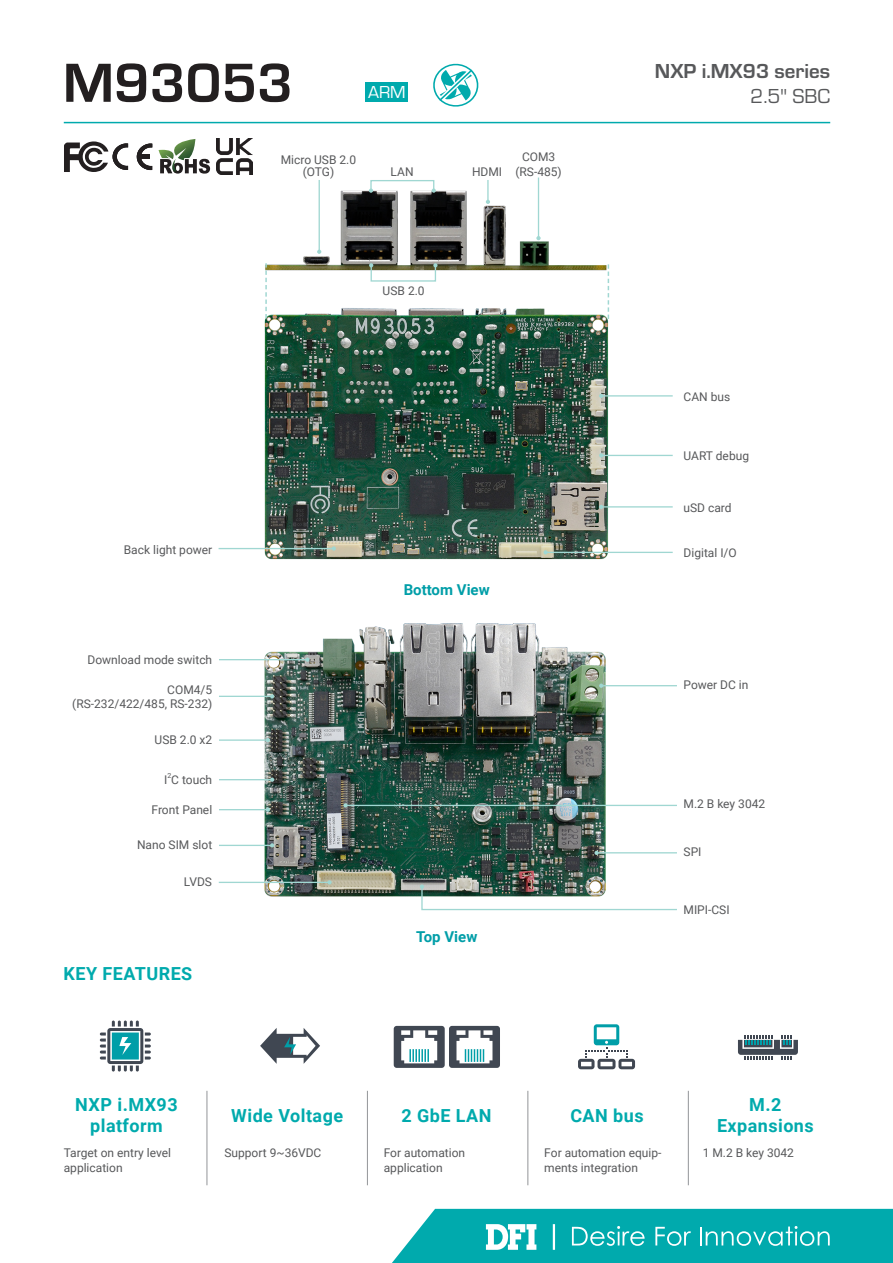
<style>
.page{position:relative;width:893px;height:1263px;background:#fff}
.page>*{position:absolute;margin:0;border:0;box-sizing:border-box;transform-origin:0 0}
.t1{font:700 57px "Eurostile";color:#231f20}
.t2{font:700 21px "Eurostile";color:#57585a}
.t3{font:21px "Eurostile";color:#57585a}
.t4{font:700 18px/21.6px "Roboto";letter-spacing:.025em;color:#00aaad;text-align:center}
.t5{font:18px "Eurostile";color:#fff}
.t6{font:700 15px "Roboto";color:#009ea8}
.t7{font:12px/14.4px "Roboto";color:#57585a}
.t8{font:7.05px "Roboto";color:#57585a}
</style>
<div class="page">
<img style="left:260px;top:624px;width:348px;height:273px">
<img style="left:258px;top:301px;width:357px;height:259px">
<img style="left:267px;top:189px;width:341px;height:81px">
<hr style="left:64px;top:122px;width:766px;height:1px;background:#00aaad">
<svg style="left:738px;top:1035px;width:60px;height:24px"></svg>
<svg style="left:578px;top:1024px;width:57px;height:45px"></svg>
<svg style="left:394px;top:1026px;width:106px;height:42px"></svg>
<svg style="left:260px;top:1028px;width:60px;height:36px"></svg>
<svg style="left:100px;top:1020px;width:51px;height:51px"></svg>
<svg style="left:392px;top:1209px;width:501px;height:54px;background:#1eb4b6"></svg>
<hr style="left:207px;top:1091px;width:1px;height:94px;background:#939598">
<hr style="left:367px;top:1091px;width:1px;height:94px;background:#939598">
<hr style="left:528px;top:1091px;width:1px;height:94px;background:#939598">
<hr style="left:688px;top:1091px;width:1px;height:94px;background:#939598">
<hr style="left:601px;top:506px;width:72px;height:1px;background:#a0d7d2">
<svg style="left:599px;top:505px;width:4px;height:4px"></svg>
<hr style="left:546px;top:552px;width:127px;height:1px;background:#a0d7d2">
<svg style="left:543px;top:550px;width:5px;height:4px"></svg>
<hr style="left:487px;top:180px;width:2px;height:22px;background:#a0d7d2">
<svg style="left:486px;top:200px;width:4px;height:4px"></svg>
<hr style="left:538px;top:178px;width:1px;height:60px;background:#a0d7d2">
<svg style="left:536px;top:236px;width:5px;height:4px"></svg>
<hr style="left:319px;top:180px;width:1px;height:72px;background:#a0d7d2">
<svg style="left:317px;top:250px;width:4px;height:4px"></svg>
<svg style="left:433px;top:63px;width:46px;height:44px"></svg>
<div style="left:366px;top:83px;width:42px;height:19px;background:#00aaad"></div>
<hr style="left:601px;top:395px;width:72px;height:2px;background:#a0d7d2">
<svg style="left:599px;top:394px;width:4px;height:4px"></svg>
<svg style="left:265px;top:263px;width:2px;height:55px"></svg>
<svg style="left:608px;top:264px;width:1px;height:55px"></svg>
<hr style="left:219px;top:548px;width:115px;height:1px;background:#a0d7d2">
<svg style="left:332px;top:546px;width:4px;height:5px"></svg>
<hr style="left:601px;top:685px;width:76px;height:1px;background:#a0d7d2">
<svg style="left:599px;top:684px;width:4px;height:4px"></svg>
<hr style="left:597px;top:852px;width:80px;height:1px;background:#a0d7d2">
<svg style="left:594px;top:851px;width:5px;height:4px"></svg>
<hr style="left:219px;top:809px;width:49px;height:1px;background:#a0d7d2">
<svg style="left:266px;top:807px;width:4px;height:5px"></svg>
<hr style="left:219px;top:696px;width:53px;height:1px;background:#a0d7d2">
<svg style="left:270px;top:694px;width:4px;height:4px"></svg>
<hr style="left:219px;top:659px;width:88px;height:1px;background:#a0d7d2">
<svg style="left:305px;top:657px;width:5px;height:5px"></svg>
<div style="left:370px;top:180px;width:64px;height:11px;border:1px solid #a0d7d2"></div>
<svg style="left:432px;top:188px;width:4px;height:5px"></svg>
<svg style="left:369px;top:188px;width:4px;height:5px"></svg>
<hr style="left:601px;top:455px;width:72px;height:1px;background:#a0d7d2">
<svg style="left:599px;top:453px;width:4px;height:4px"></svg>
<hr style="left:219px;top:779px;width:53px;height:1px;background:#a0d7d2">
<svg style="left:270px;top:777px;width:4px;height:5px"></svg>
<hr style="left:219px;top:739px;width:49px;height:2px;background:#a0d7d2">
<svg style="left:266px;top:738px;width:4px;height:4px"></svg>
<hr style="left:219px;top:845px;width:53px;height:1px;background:#a0d7d2">
<svg style="left:270px;top:843px;width:4px;height:4px"></svg>
<hr style="left:219px;top:882px;width:111px;height:1px;background:#a0d7d2">
<svg style="left:327px;top:880px;width:5px;height:4px"></svg>
<hr style="left:345px;top:805px;width:332px;height:1px;background:#a0d7d2">
<svg style="left:343px;top:803px;width:5px;height:4px"></svg>
<div style="left:371px;top:265px;width:65px;height:17px;border:1px solid #a0d7d2"></div>
<svg style="left:433px;top:263px;width:5px;height:4px"></svg>
<svg style="left:369px;top:263px;width:4px;height:4px"></svg>
<img style="left:420px;top:884px;width:257px;height:27px">
<svg style="left:64px;top:141px;width:64px;height:31px"></svg>
<svg style="left:137px;top:143px;width:15px;height:27px"></svg>
<svg style="left:159px;top:139px;width:52px;height:35px"></svg>
<img style="left:217px;top:139px;width:36px;height:36px">
<p class="t1" style="left:63px;top:42px;width:232px">M93053</p>
<p class="t5" style="left:368px;top:80px;width:39px">ARM</p>
<p class="t7" style="left:281px;top:153px;width:77px;line-height:12px;text-align:center">Micro USB 2.0 (OTG)</p>
<p class="t7" style="left:391px;top:164px;width:24px">LAN</p>
<p class="t7" style="left:383px;top:283px;width:43px">USB 2.0</p>
<p class="t7" style="left:472px;top:164px;width:32px">HDMI</p>
<p class="t7" style="left:522px;top:149px;width:35px">COM3</p>
<p class="t7" style="left:515px;top:164px;width:48px">(RS-485)</p>
<p class="t7" style="left:124px;top:542px;width:90px">Back light power</p>
<p class="t7" style="left:87px;top:652px;width:126px">Download mode switch</p>
<p class="t7" style="left:167px;top:682px;width:46px">COM4/5</p>
<p class="t7" style="left:72px;top:696px;width:142px">(RS-232/422/485, RS-232)</p>
<p class="t7" style="left:155px;top:732px;width:59px">USB 2.0 x2</p>
<p class="t8" style="left:167px;top:770px;width:5px">2</p>
<p class="t7" style="left:164px;top:772px;width:50px">I C touch</p>
<p class="t7" style="left:152px;top:802px;width:62px">Front Panel</p>
<p class="t7" style="left:137px;top:837px;width:77px">Nano SIM slot</p>
<p class="t7" style="left:184px;top:874px;width:30px">LVDS</p>
<p class="t4" style="left:64px;top:962px;width:130px">KEY FEATURES</p>
<p class="t6" style="left:404px;top:579px;width:88px">Bottom View</p>
<p class="t6" style="left:416px;top:926px;width:63px">Top View</p>
<p class="t2" style="left:655px;top:56px;width:177px">NXP i.MX93 series</p>
<p class="t3" style="left:751px;top:82px;width:81px">2.5" SBC</p>
<p class="t7" style="left:684px;top:389px;width:48px">CAN bus</p>
<p class="t7" style="left:684px;top:448px;width:67px">UART debug</p>
<p class="t7" style="left:684px;top:500px;width:50px">uSD card</p>
<p class="t7" style="left:684px;top:545px;width:55px">Digital I/O</p>
<p class="t7" style="left:684px;top:677px;width:66px">Power DC in</p>
<p class="t7" style="left:684px;top:796px;width:83px">M.2 B key 3042</p>
<p class="t7" style="left:684px;top:844px;width:19px">SPI</p>
<p class="t7" style="left:684px;top:902px;width:48px">MIPI-CSI</p>
<p class="t4" style="left:75px;top:1093px;width:104px">NXP i.MX93 platform</p>
<p class="t4" style="left:231px;top:1104px;width:113px">Wide Voltage</p>
<p class="t4" style="left:401px;top:1104px;width:92px">2 GbE LAN</p>
<p class="t4" style="left:570px;top:1104px;width:75px">CAN bus</p>
<p class="t4" style="left:717px;top:1093px;width:98px">M.2<br>Expansions</p>
<p class="t7" style="left:64px;top:1145px;width:109px">Target on entry level application</p>
<p class="t7" style="left:224px;top:1145px;width:99px">Support 9~36VDC</p>
<p class="t7" style="left:384px;top:1145px;width:83px">For automation</p>
<p class="t7" style="left:544px;top:1145px;width:119px">For automation equip&shy;ments integration</p>
<p class="t7" style="left:703px;top:1145px;width:93px">1 M.2 B key 3042</p>
<p class="t7" style="left:384px;top:1160px;width:60px">application</p>
</div>
